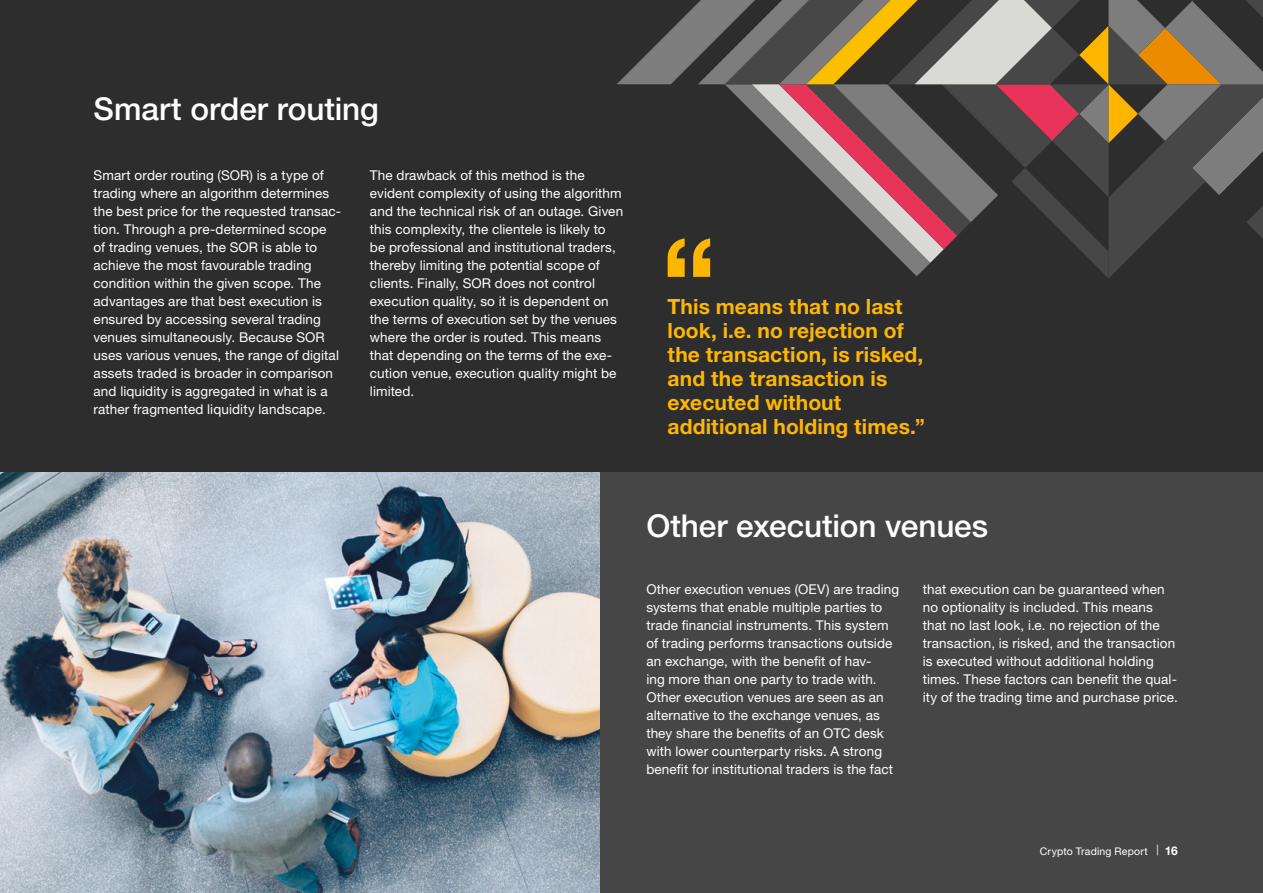
<style>
.page{position:relative;width:1263px;height:893px;background:#2d2d2d}
.page>*{position:absolute;margin:0;border:0;box-sizing:border-box;transform-origin:0 0}
.t1{font:500 31.5px "Helvetica Neue LT Std";letter-spacing:-.005em;color:#fff}
.t2{font:700 21px/24px "Helvetica Neue LT Std";letter-spacing:.005em;color:#ffb600}
.t3{font:13.5px/18px "Helvetica Neue LT Std";letter-spacing:.01em;color:#fff}
.t4{font:10.5px "Helvetica Neue LT Std";letter-spacing:.015em;color:#fff}
.s1{font-weight:700;font-size:12px}
</style>
<div class="page">
<div style="left:600px;top:472px;width:663px;height:421px;background:#464646"></div>
<img style="left:0;top:472px;width:600px;height:421px">
<svg style="left:617px;top:0;width:646px;height:278px"></svg>
<h1 class="t1" style="left:94px;top:90px;width:287px">Smart order routing</h1>
<p class="t3" style="left:94px;top:166px;width:249px">Smart order routing (SOR) is a type of trading where an algorithm determines the best price for the requested transac&shy;tion. Through a pre-determined scope of trading venues, the SOR is able to achieve the most favourable trading condition within the given scope. The advantages are that best execution is ensured by accessing several trading venues simultaneously. Because SOR uses various venues, the range of digital assets traded is broader in comparison and liquidity is aggregated in what is a rather fragmented liquidity landscape.</p>
<p class="t3" style="left:370px;top:166px;width:255px">The drawback of this method is the evident complexity of using the algorithm and the technical risk of an outage. Given this complexity, the clientele is likely to be professional and institutional traders, thereby limiting the potential scope of clients. Finally, SOR does not control execution quality, so it is dependent on the terms of execution set by the venues where the order is routed. This means that depending on the terms of the exe&shy;cution venue, execution quality might be limited.</p>
<h2 class="t2" style="left:668px;top:294px;width:259px">This means that no last look, i.e. no rejection of the transaction, is risked, and the transaction is executed without additional holding times.”</h2>
<h1 class="t1" style="left:646px;top:507px;width:343px">Other execution venues</h1>
<p class="t3" style="left:646px;top:580px;width:254px">Other execution venues (OEV) are trading systems that enable multiple parties to trade financial instruments. This system of trading performs transactions outside an exchange, with the benefit of hav-<br>ing more than one party to trade with.<br>Other execution venues are seen as an alternative to the exchange venues, as they share the benefits of an OTC desk with lower counterparty risks. A strong benefit for institutional traders is the fact</p>
<p class="t3" style="left:923px;top:580px;width:257px">that execution can be guaranteed when no optionality is included. This means that no last look, i.e. no rejection of the transaction, is risked, and the transaction is executed without additional holding times. These factors can benefit the qual&shy;ity of the trading time and purchase price.</p>
<p class="t4" style="left:1040px;top:845px;width:140px">Crypto Trading Report | <span class="s1">16</span></p>
</div>
